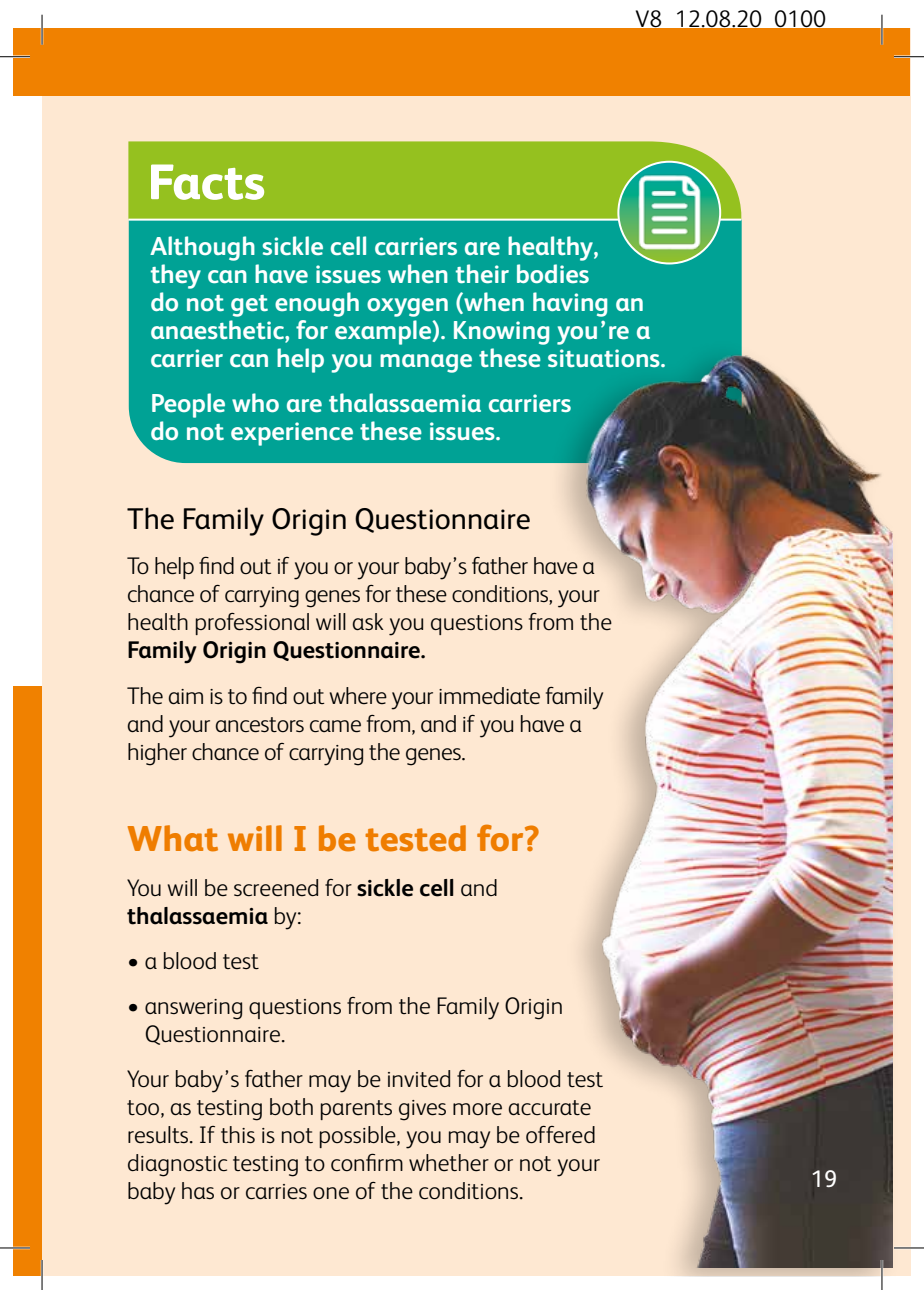
<style>
.page{position:relative;width:924px;height:1290px;background:#fff}
.page>*{position:absolute;margin:0;border:0;box-sizing:border-box;transform-origin:0 0}
.t1{font:800 50px "FS Albert";letter-spacing:-.005em;color:#fff}
.B_head{font:800 36px "FS Albert";color:#ef7d00}
.C_head{font:30px "FS Albert";color:#000}
.Fact_panel_text{font:700 26px/28px "FS Albert";color:#fff}
.body{font:300 24px/28px "FS Albert";color:#000}
.t2{font:24px "FS Albert";color:#fff}
.s1{font-weight:700}
</style>
<div class="page">
<div style="left:14px;top:686px;width:30px;height:590px;background:#f08100"></div>
<div style="left:42px;top:28px;width:867px;height:1248px;background:#fee8d2"></div>
<div style="left:14px;top:28px;width:895px;height:68px;background:#f08100"></div>
<div style="left:128px;top:141px;width:614px;height:79px;background:#95c11f"></div>
<div style="left:129px;top:221px;width:612px;height:242px;background:#00a295"></div>
<hr style="left:128px;top:219px;width:613px;height:2px;background:#fff">
<img style="left:606px;top:162px;width:126px;height:99px">
<div style="left:546px;top:338px;width:354px;height:938px;background:#000;opacity:.25"></div>
<img style="left:536px;top:327px;width:355px;height:940px">
<hr style="left:0;top:55px;width:30px;height:3px;background:#fff">
<hr style="left:893px;top:55px;width:30px;height:3px;background:#fff">
<hr style="left:0;top:1246px;width:30px;height:2px;background:#fff">
<hr style="left:893px;top:1246px;width:30px;height:2px;background:#fff">
<hr style="left:41px;top:15px;width:2px;height:30px;background:#fff">
<hr style="left:41px;top:1259px;width:2px;height:30px;background:#fff">
<hr style="left:880px;top:15px;width:2px;height:30px;background:#fff">
<hr style="left:880px;top:1259px;width:2px;height:30px;background:#fff">
<hr style="left:0;top:56px;width:30px;height:1px;background:#000">
<hr style="left:893px;top:56px;width:30px;height:1px;background:#000">
<hr style="left:0;top:1247px;width:30px;height:1px;background:#000">
<hr style="left:893px;top:1247px;width:30px;height:1px;background:#000">
<hr style="left:42px;top:15px;width:1px;height:30px;background:#000">
<hr style="left:42px;top:1259px;width:1px;height:30px;background:#000">
<hr style="left:881px;top:15px;width:1px;height:30px;background:#000">
<hr style="left:881px;top:1259px;width:1px;height:30px;background:#000">
<p class="body" style="left:635px;top:4px;width:192px">V8_12.08.20_0100</p>
<p class="t1" style="left:147px;top:146px;width:119px">Facts</p>
<p class="Fact_panel_text" style="left:150px;top:231px;width:517px">Although sickle cell carriers are healthy,<br>they can have issues when their bodies<br>do not get enough oxygen (when having an anaesthetic, for example). Knowing you’re a carrier can help you manage these situations.</p>
<p class="Fact_panel_text" style="left:150px;top:388px;width:422px">People who are thalassaemia carriers do not experience these issues.</p>
<p class="C_head" style="left:127px;top:499px;width:405px">The Family Origin Questionnaire</p>
<p class="body" style="left:127px;top:551px;width:486px">To help find out if you or your baby’s father have a chance of carrying genes for these conditions, your health professional will ask you questions from the <span class="s1">Family Origin Questionnaire.</span></p>
<p class="body" style="left:127px;top:680px;width:477px">The aim is to find out where your immediate family and your ancestors came from, and if you have a higher chance of carrying the genes.</p>
<p class="B_head" style="left:127px;top:812px;width:414px">What will I be tested for?</p>
<p class="body" style="left:127px;top:872px;width:372px">You will be screened for <span class="s1">sickle cell</span> and <span class="s1">thalassaemia</span> by:</p>
<p class="body" style="left:127px;top:945px;width:133px">• a blood test</p>
<p class="body" style="left:145px;top:990px;width:420px;text-indent:-18px">• answering questions from the Family Origin<br>Questionnaire.</p>
<p class="body" style="left:127px;top:1063px;width:477px">Your baby’s father may be invited for a blood test too, as testing both parents gives more accurate results. If this is not possible, you may be offered diagnostic testing to confirm whether or not your baby has or carries one of the conditions.</p>
<p class="t2" style="left:810px;top:1163px;width:28px">19</p>
</div>
